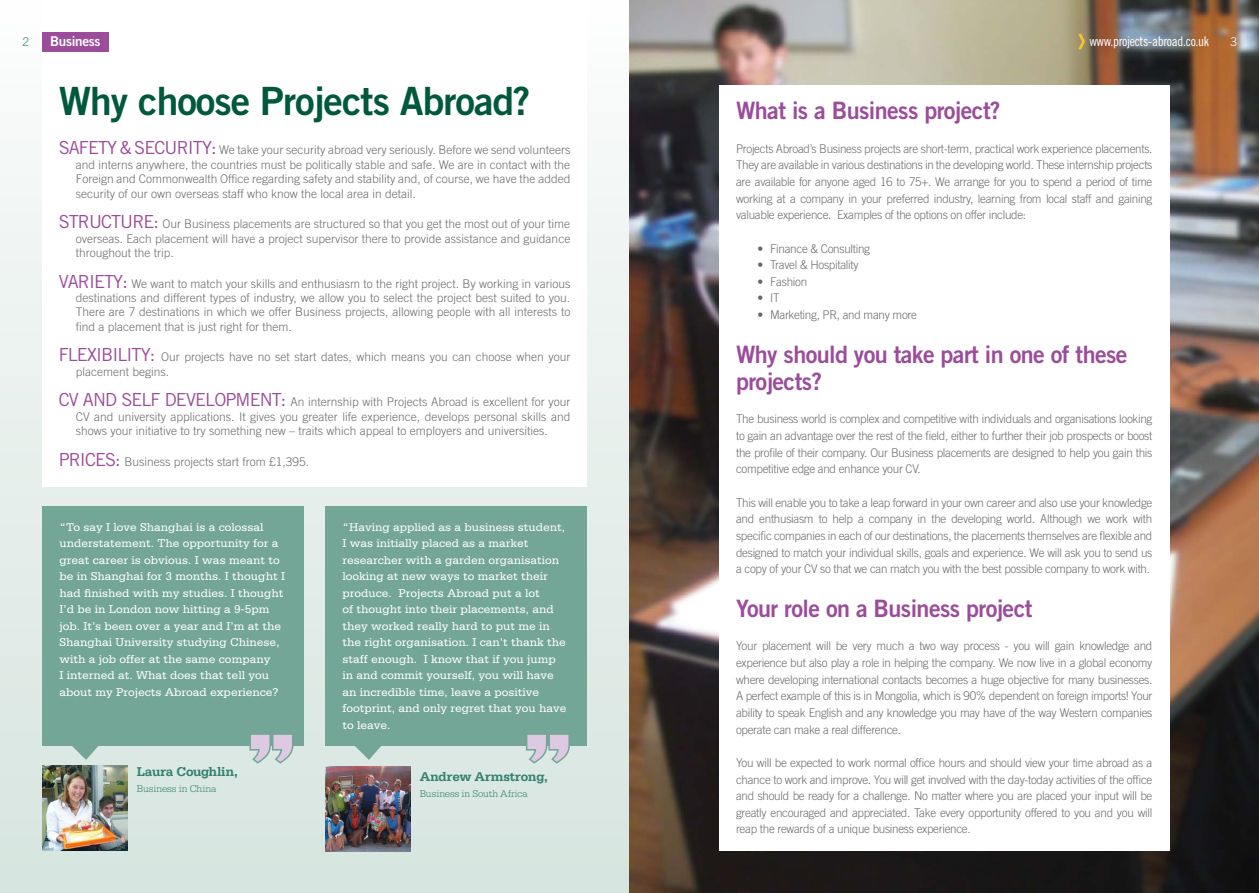
<style>
.page{position:relative;width:1259px;height:893px;background:#fff}
.page>*{position:absolute;margin:0;border:0;box-sizing:border-box;transform-origin:0 0}
.t1{font:39px "Trade Gothic LT Std Bd 2";letter-spacing:-.025em;color:#00583d}
.t2{font:24px/27.2px "Trade Gothic LT Std Bd 2";letter-spacing:-.025em;color:#9b4c9a}
.t3{font:700 13.5px "Serifa Std";letter-spacing:-.02em;color:#32826e}
.t4{font:13.5px "Trade Gothic LT Std Cn 18";letter-spacing:-.025em;color:#fff}
.t5{font:13.5px "Trade Gothic LT Std Bd 2";letter-spacing:-.025em;color:#fff}
.t6{font:300 12px/16.6px "Trade Gothic LT Std";letter-spacing:-.025em;color:#6d6e71;text-align:justify}
.t7{font:12px/16.5px "Serifa Std";color:#fff}
.t8{font:300 12px/14.4px "Trade Gothic LT Std";color:#6d6e71}
.t9{font:300 12px "Trade Gothic LT Std";color:#32826e}
.t10{font:300 12px "Trade Gothic LT Std";color:#fff}
.t11{font:300 10.5px "Serifa Std";color:#32826e}
.s1{font-weight:400;font-size:18px;color:#9b4c9a}
.s2{font-weight:400;color:#636466}
</style>
<div class="page">
<div style="left:0;top:0;width:1259px;height:893px;background:linear-gradient(to bottom,#fcfdfc,#d4e2dd)"></div>
<img style="left:629px;top:0;width:630px;height:893px">
<svg style="left:1078px;top:34px;width:7px;height:15px"></svg>
<div style="left:43px;top:0;width:544px;height:486px;background:#fff"></div>
<div style="left:719px;top:85px;width:450px;height:765px;background:#fff"></div>
<div style="left:42px;top:32px;width:66px;height:19px;background:#9b4c9a"></div>
<div style="left:43px;top:506px;width:261px;height:240px;background:#74a697"></div>
<div style="left:325px;top:506px;width:262px;height:240px;background:#74a697"></div>
<img style="left:43px;top:765px;width:85px;height:85px">
<img style="left:325px;top:767px;width:85px;height:85px">
<svg style="left:249px;top:734px;width:45px;height:31px"></svg>
<svg style="left:525px;top:734px;width:46px;height:31px"></svg>
<svg style="left:69px;top:746px;width:32px;height:14px"></svg>
<svg style="left:352px;top:746px;width:32px;height:14px"></svg>
<p class="t9" style="left:22px;top:35px;width:8px">2</p>
<p class="t4" style="left:1089px;top:33px;width:121px">www.projects-abroad.co.uk</p>
<p class="t10" style="left:1230px;top:35px;width:8px">3</p>
<h1 class="t1" style="left:59px;top:77px;width:473px">Why choose Projects Abroad?</h1>
<p class="t6" style="left:76px;top:143px;width:496px;line-height:14.4px;text-indent:-17px"><span class="s1">SAFETY &amp; SECURITY:</span> We take your security abroad very seriously. Before we send volunteers and interns anywhere, the countries must be politically stable and safe. We are in contact with the Foreign and Commonwealth Office regarding safety and stability and, of course, we have the added security of our own overseas staff who know the local area in detail.</p>
<p class="t6" style="left:76px;top:217px;width:496px;line-height:14.4px;text-indent:-17px"><span class="s1">STRUCTURE:</span> Our Business placements are structured so that you get the most out of your time overseas. Each placement will have a project supervisor there to provide assistance and guidance throughout the trip.</p>
<p class="t6" style="left:76px;top:276px;width:496px;line-height:14.4px;text-indent:-17px"><span class="s1">VARIETY:</span> We want to match your skills and enthusiasm to the right project. By working in various destinations and different types of industry, we allow you to select the project best suited to you.<br>There are 7 destinations in which we offer Business projects, allowing people with all interests to find a placement that is just right for them.</p>
<p class="t8" style="left:76px;top:350px;width:496px;text-indent:-17px"><span class="s1">FLEXIBILITY:</span> Our projects have no set start dates, which means you can choose when your placement begins.</p>
<p class="t6" style="left:76px;top:395px;width:496px;line-height:14.4px;text-indent:-17px"><span class="s1">CV AND SELF DEVELOPMENT:</span> An internship with Projects Abroad is excellent for your CV and university applications. It gives you greater life experience, develops personal skills and shows your initiative to try something new – traits which appeal to employers and universities.</p>
<p class="t8" style="left:59px;top:454px;width:252px"><span class="s1">PRICES:</span> Business projects start from £1,395.</p>
<p class="t5" style="left:50px;top:33px;width:52px">Business</p>
<h2 class="t2" style="left:736px;top:97px;width:266px">What is a Business project?</h2>
<p class="t6" style="left:736px;top:140px;width:418px">Projects Abroad’s Business projects are short-term, practical work experience placements.<br>They are available in various destinations in the developing world. These internship projects are available for anyone aged 16 to 75+. We arrange for you to spend a period of time working at a company in your preferred industry, learning from local staff and gaining valuable experience. Examples of the options on offer include:</p>
<p class="t6" style="left:757px;top:240px;width:114px"><span class="s2">•</span> Finance &amp; Consulting</p>
<p class="t6" style="left:757px;top:256px;width:103px"><span class="s2">•</span> Travel &amp; Hospitality</p>
<p class="t6" style="left:757px;top:273px;width:51px"><span class="s2">•</span> Fashion</p>
<p class="t6" style="left:757px;top:290px;width:24px"><span class="s2">•</span> IT</p>
<p class="t6" style="left:757px;top:306px;width:161px"><span class="s2">•</span> Marketing, PR, and many more</p>
<h2 class="t2" style="left:736px;top:340px;width:393px">Why should you take part in one of these projects?</h2>
<p class="t6" style="left:736px;top:411px;width:418px">The business world is complex and competitive with individuals and organisations looking to gain an advantage over the rest of the field, either to further their job prospects or boost the profile of their company. Our Business placements are designed to help you gain this competitive edge and enhance your CV.</p>
<p class="t6" style="left:736px;top:494px;width:418px">This will enable you to take a leap forward in your own career and also use your knowledge and enthusiasm to help a company in the developing world. Although we work with specific companies in each of our destinations, the placements themselves are flexible and designed to match your individual skills, goals and experience. We will ask you to send us a copy of your CV so that we can match you with the best possible company to work with.</p>
<h2 class="t2" style="left:736px;top:594px;width:298px">Your role on a Business project</h2>
<p class="t6" style="left:736px;top:638px;width:418px">Your placement will be very much a two way process - you will gain knowledge and experience but also play a role in helping the company. We now live in a global economy where developing international contacts becomes a huge objective for many businesses.<br>A perfect example of this is in Mongolia, which is 90% dependent on foreign imports! Your ability to speak English and any knowledge you may have of the way Western companies operate can make a real difference.</p>
<p class="t6" style="left:736px;top:754px;width:418px">You will be expected to work normal office hours and should view your time abroad as a chance to work and improve. You will get involved with the day-today activities of the office and should be ready for a challenge. No matter where you are placed your input will be greatly encouraged and appreciated. Take every opportunity offered to you and you will reap the rewards of a unique business experience.</p>
<p class="t7" style="left:60px;top:519px;width:227px">“To say I love Shanghai is a colossal understatement. The opportunity for a great career is obvious. I was meant to be in Shanghai for 3 months. I thought I had finished with my studies. I thought I’d be in London now hitting a 9-5pm job. It’s been over a year and I’m at the Shanghai University studying Chinese, with a job offer at the same company<br>I interned at. What does that tell you about my Projects Abroad experience?</p>
<p class="t7" style="left:342px;top:519px;width:226px">“Having applied as a business student, I was initially placed as a market researcher with a garden organisation looking at new ways to market their produce. Projects Abroad put a lot<br>of thought into their placements, and they worked really hard to put me in the right organisation. I can’t thank the staff enough. I know that if you jump in and commit yourself, you will have an incredible time, leave a positive footprint, and only regret that you have to leave.</p>
<p class="t3" style="left:137px;top:763px;width:103px">Laura Coughlin,</p>
<p class="t11" style="left:137px;top:783px;width:81px">Business in China</p>
<p class="t3" style="left:420px;top:768px;width:130px">Andrew Armstrong,</p>
<p class="t11" style="left:420px;top:788px;width:109px">Business in South Africa</p>
</div>
